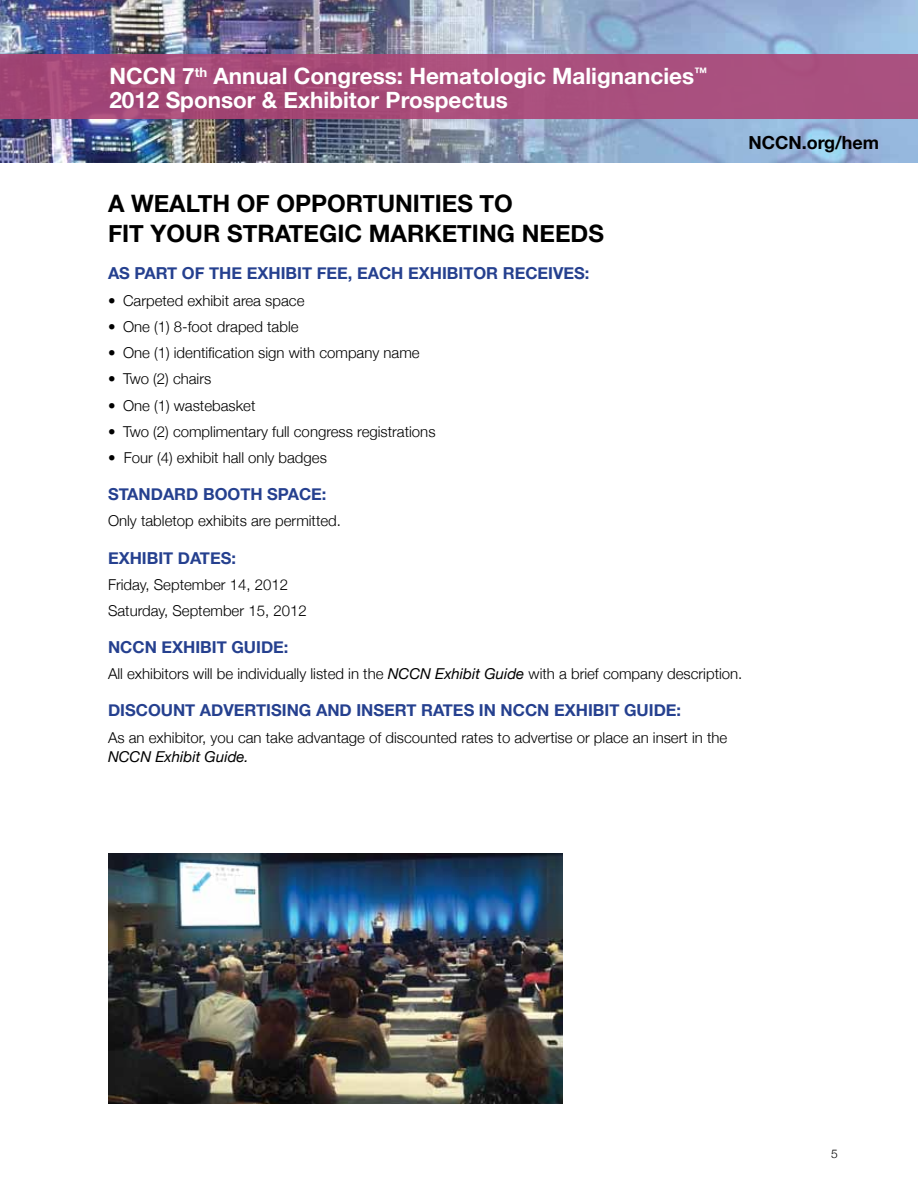
<style>
.page{position:relative;width:918px;height:1188px;background:#fff}
.page>*{position:absolute;margin:0;border:0;box-sizing:border-box;transform-origin:0 0}
.t1{font:700 24px/30px "Helvetica Neue";color:#000}
.t2{font:700 22.5px/24px "Helvetica Neue";color:#fff}
.t3{font:700 18px "Helvetica Neue";color:#000}
.t4{font:700 16.5px "Helvetica Neue";color:#25408f}
.t5{font:300 15px/26.2px "Helvetica Neue";color:#000}
.t6{font:italic 15px "Helvetica Neue";color:#000}
.t7{font:300 12px "Helvetica Neue";color:#000}
.s1{font-weight:400;font-style:italic}
</style>
<div class="page">
<img style="left:0;top:0;width:918px;height:163px">
<div style="left:1px;top:55px;width:917px;height:64px;background:#a94f7d"></div>
<img style="left:108px;top:853px;width:454px;height:251px">
<h2 class="t2" style="left:109px;top:64px;width:599px">NCCN 7<sup>TH</sup> ANNUAL CONGRESS: HEMATOLOGIC MALIGNANCIES<sup>™<br></sup>2012 SPONSOR &amp; EXHIBITOR PROSPECTUS</h2>
<p class="t3" style="left:748px;top:132px;width:132px">NCCN.ORG/HEM</p>
<h1 class="t1" style="left:108px;top:188px;width:495px">A WEALTH OF OPPORTUNITIES TO<br>FIT YOUR STRATEGIC MARKETING NEEDS</h1>
<p class="t4" style="left:108px;top:263px;width:483px">AS PART OF THE EXHIBIT FEE, EACH EXHIBITOR RECEIVES:</p>
<p class="t5" style="left:108px;top:287px;width:198px">• Carpeted exhibit area space</p>
<p class="t5" style="left:108px;top:313px;width:192px">• One (1) 8-foot draped table</p>
<p class="t5" style="left:108px;top:339px;width:313px">• One (1) identification sign with company name</p>
<p class="t5" style="left:108px;top:366px;width:105px">• Two (2) chairs</p>
<p class="t5" style="left:108px;top:392px;width:149px">• One (1) wastebasket</p>
<p class="t5" style="left:108px;top:418px;width:329px">• Two (2) complimentary full congress registrations</p>
<p class="t5" style="left:108px;top:444px;width:220px">• Four (4) exhibit hall only badges</p>
<p class="t4" style="left:108px;top:484px;width:220px">STANDARD BOOTH SPACE:</p>
<p class="t5" style="left:108px;top:508px;width:235px">Only tabletop exhibits are permitted.</p>
<p class="t4" style="left:108px;top:547px;width:130px">EXHIBIT DATES:</p>
<p class="t5" style="left:108px;top:571px;width:200px">Friday, September 14, 2012<br>Saturday, September 15, 2012</p>
<p class="t4" style="left:108px;top:637px;width:13px">NCCN</p>
<p class="t4" style="left:161px;top:637px;width:129px">EXHIBIT GUIDE:</p>
<p class="t5" style="left:108px;top:661px;width:636px">All exhibitors will be individually listed in the <span class="s1">NCCN Exhibit Guide</span> with a brief company description.</p>
<p class="t4" style="left:108px;top:700px;width:406px">DISCOUNT ADVERTISING AND INSERT RATES IN NCCN</p>
<p class="t4" style="left:554px;top:700px;width:129px">EXHIBIT GUIDE:</p>
<p class="t5" style="left:108px;top:724px;width:621px">As an exhibitor, you can take advantage of discounted rates to advertise or place an insert in the</p>
<p class="t6" style="left:108px;top:748px;width:142px">NCCN Exhibit Guide.</p>
<p class="t7" style="left:831px;top:1146px;width:8px">5</p>
</div>
